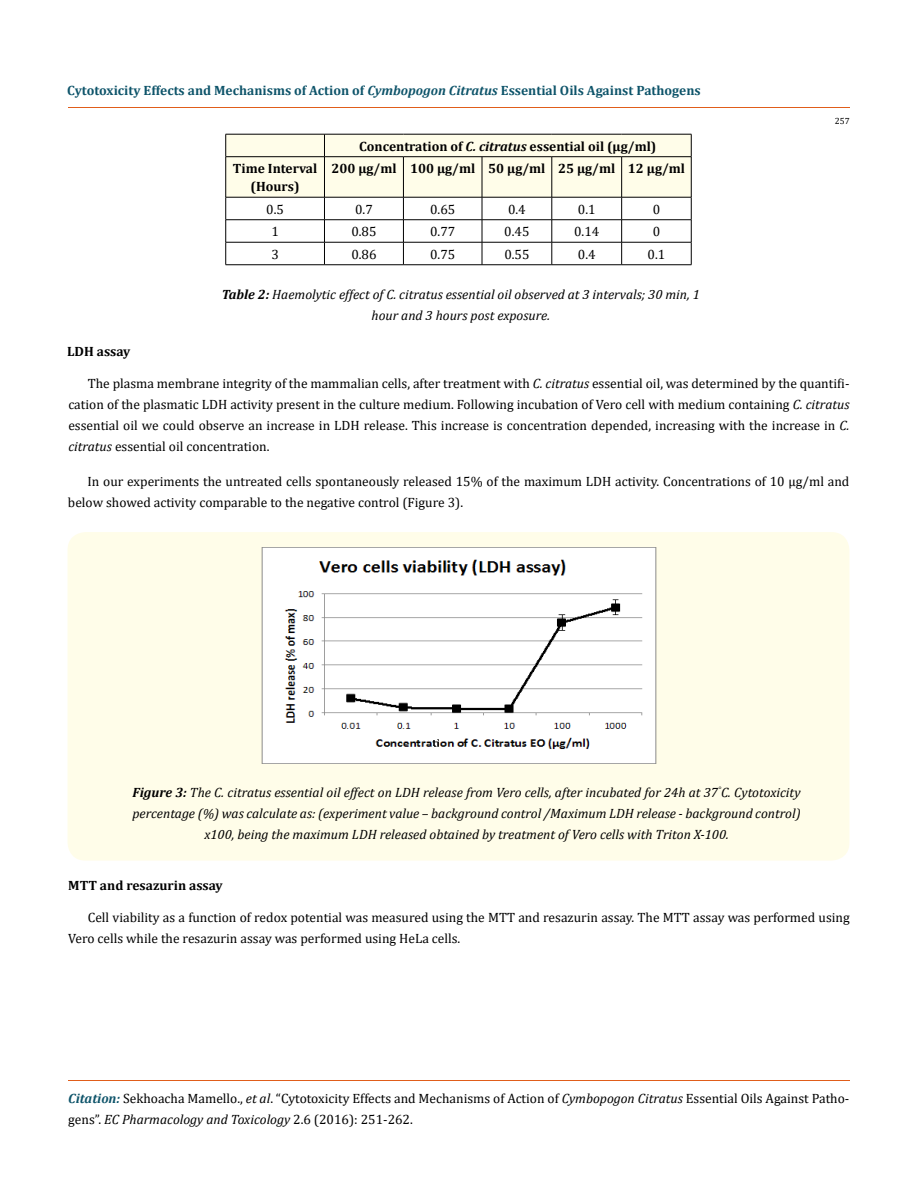
<style>
.page{position:relative;width:917px;height:1190px;background:#fff}
.page>*{position:absolute;margin:0;border:0;box-sizing:border-box;transform-origin:0 0}
.t1{font:13.5px/21px "Cambria";color:#000}
.t2{font:italic 13.5px/21px "Cambria";color:#000;text-align:center}
.t3{font:700 13.5px/18px "Cambria";color:#000;text-align:center}
.t4{font:700 13.5px "Cambria";color:#0e546a}
.t5{font:9px "Cambria";color:#000}
.s1{font-style:italic}
.s2{font-weight:700}
.s3{font-weight:700;font-style:italic;color:#0e546a}
</style>
<div class="page">
<hr style="left:68px;top:108px;width:781px;height:1px;background:#e05d1a">
<hr style="left:68px;top:1080px;width:781px;height:1px;background:#e05d1a">
<svg style="left:225px;top:134px;width:467px;height:130px"></svg>
<hr style="left:225px;top:264px;width:99px;height:1px;background:#000">
<hr style="left:324px;top:264px;width:79px;height:1px;background:#000">
<hr style="left:403px;top:264px;width:79px;height:1px;background:#000">
<hr style="left:482px;top:264px;width:69px;height:1px;background:#000">
<hr style="left:551px;top:264px;width:70px;height:1px;background:#000">
<hr style="left:621px;top:264px;width:70px;height:1px;background:#000">
<div style="left:68px;top:532px;width:781px;height:328px;background:#fffde9;border-radius:18px"></div>
<img style="left:261px;top:547px;width:395px;height:216px">
<p class="t4" style="left:67px;top:80px;width:635px">Cytotoxicity Effects and Mechanisms of Action of <span class="s1">Cymbopogon Citratus</span> Essential Oils Against Pathogens</p>
<p class="t3" style="left:359px;top:137px;width:298px">Concentration of <span class="s1">C. citratus</span> essential oil (µg/ml)</p>
<p class="t3" style="left:233px;top:159px;width:86px">Time Interval (Hours)</p>
<p class="t3" style="left:331px;top:159px;width:355px">200 µg/ml 100 µg/ml 50 µg/ml 25 µg/ml 12 µg/ml</p>
<p class="t1" style="left:266px;top:198px;width:19px">0.5</p>
<p class="t1" style="left:355px;top:198px;width:19px">0.7</p>
<p class="t1" style="left:430px;top:198px;width:27px">0.65</p>
<p class="t1" style="left:508px;top:198px;width:19px">0.4</p>
<p class="t1" style="left:578px;top:198px;width:19px">0.1</p>
<p class="t1" style="left:652px;top:198px;width:9px">0</p>
<p class="t1" style="left:271px;top:221px;width:9px">1</p>
<p class="t1" style="left:351px;top:221px;width:27px">0.85</p>
<p class="t1" style="left:430px;top:221px;width:27px">0.77</p>
<p class="t1" style="left:504px;top:221px;width:27px">0.45</p>
<p class="t1" style="left:574px;top:221px;width:27px">0.14</p>
<p class="t1" style="left:652px;top:221px;width:9px">0</p>
<p class="t1" style="left:271px;top:243px;width:9px">3</p>
<p class="t1" style="left:351px;top:243px;width:27px">0.86</p>
<p class="t1" style="left:430px;top:243px;width:27px">0.75</p>
<p class="t1" style="left:504px;top:243px;width:27px">0.55</p>
<p class="t1" style="left:578px;top:243px;width:19px">0.4</p>
<p class="t1" style="left:647px;top:243px;width:19px">0.1</p>
<p class="t2" style="left:222px;top:283px;width:479px"><span class="s2">Table 2:</span> Haemolytic effect of C. citratus essential oil observed at 3 intervals; 30 min, 1 hour and 3 hours post exposure.</p>
<p class="t5" style="left:834px;top:116px;width:16px">257</p>
<p class="t3" style="left:67px;top:342px;width:65px">LDH assay</p>
<p class="t1" style="left:68px;top:372px;width:782px;text-align:justify;text-indent:19px">The plasma membrane integrity of the mammalian cells, after treatment with <span class="s1">C. citratus</span> essential oil, was determined by the quantifi&shy;cation of the plasmatic LDH activity present in the culture medium. Following incubation of Vero cell with medium containing <span class="s1">C. citratus </span>essential oil we could observe an increase in LDH release. This increase is concentration depended, increasing with the increase in <span class="s1">C. citratus</span> essential oil concentration.</p>
<p class="t1" style="left:68px;top:471px;width:783px;text-indent:19px">In our experiments the untreated cells spontaneously released 15% of the maximum LDH activity. Concentrations of 10 µg/ml and below showed activity comparable to the negative control (Figure 3).</p>
<p class="t2" style="left:132px;top:781px;width:669px"><span class="s2">Figure 3:</span> The C. citratus essential oil effect on LDH release from Vero cells, after incubated for 24h at 37<sup>°</sup>C. Cytotoxicity percentage (%) was calculate as: (experiment value – background control /Maximum LDH release - background control) x100, being the maximum LDH released obtained by treatment of Vero cells with Triton X-100.</p>
<p class="t3" style="left:68px;top:875px;width:156px">MTT and resazurin assay</p>
<p class="t1" style="left:68px;top:906px;width:783px;text-indent:19px">Cell viability as a function of redox potential was measured using the MTT and resazurin assay. The MTT assay was performed using<br>Vero cells while the resazurin assay was performed using HeLa cells.</p>
<p class="t1" style="left:68px;top:1087px;width:782px"><span class="s3">Citation:</span> Sekhoacha Mamello., <span class="s1">et al</span>. “Cytotoxicity Effects and Mechanisms of Action of <span class="s1">Cymbopogon Citratus</span> Essential Oils Against Patho&shy;gens”. <span class="s1">EC Pharmacology and Toxicology</span> 2.6 (2016): 251-262.</p>
</div>
